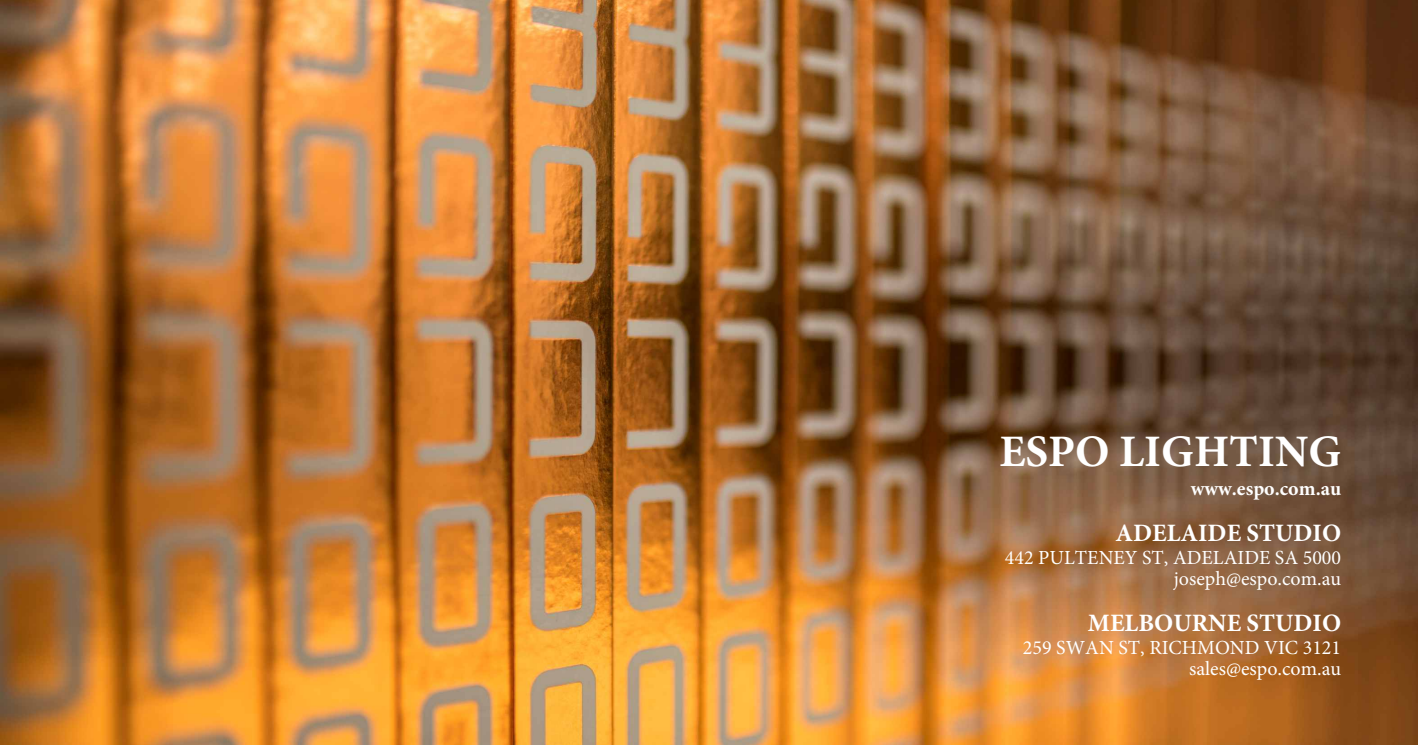
<style>
.page{position:relative;width:1418px;height:745px;background:#fff}
.page>*{position:absolute;margin:0;border:0;box-sizing:border-box;transform-origin:0 0}
.t1{font:700 45px "Minion Pro";color:#fff}
.t2{font:700 25px "Minion Pro";color:#fff}
.t3{font:20px/21.1px "Minion Pro";color:#fff;text-align:right}
.t4{font:700 20px "Minion Pro";color:#fff}
</style>
<div class="page">
<img style="left:0;top:0;width:1417px;height:744px">
<h1 class="t1" style="left:999px;top:420px;width:343px">ESPO LIGHTING</h1>
<p class="t4" style="left:1190px;top:474px;width:152px">www.espo.com.au</p>
<p class="t2" style="left:1115px;top:515px;width:227px">ADELAIDE STUDIO</p>
<p class="t3" style="left:1004px;top:546px;width:338px">442 PULTENEY ST, ADELAIDE SA 5000 joseph@espo.com.au</p>
<p class="t2" style="left:1087px;top:605px;width:255px">MELBOURNE STUDIO</p>
<p class="t3" style="left:1022px;top:636px;width:320px">259 SWAN ST, RICHMOND VIC 3121 sales@espo.com.au</p>
</div>
